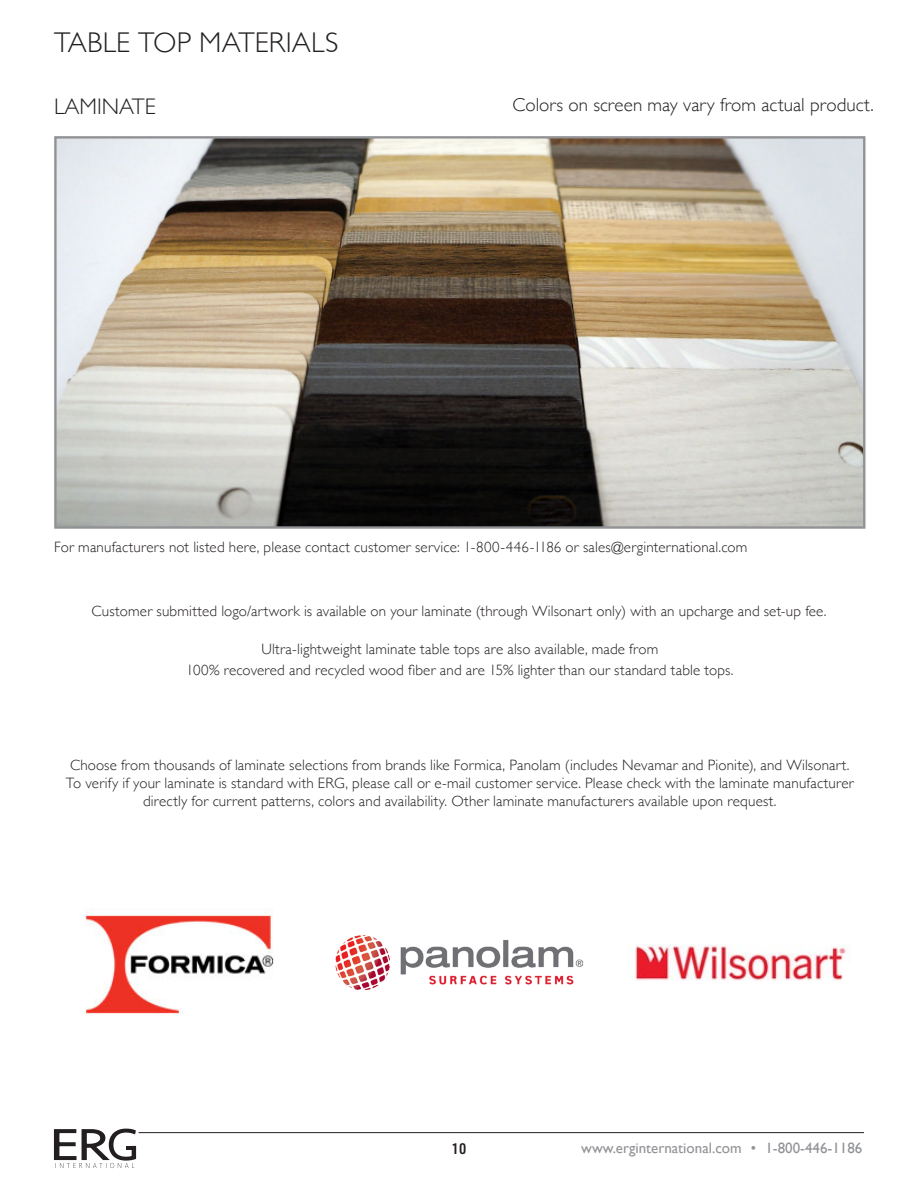
<style>
.page{position:relative;width:918px;height:1188px;background:#fff}
.page>*{position:absolute;margin:0;border:0;box-sizing:border-box;transform-origin:0 0}
.Headers{font:300 28.5px "Gill Sans";letter-spacing:.005em;color:#231f20}
.t1{font:300 22.5px "Gill Sans";color:#231f20}
.t2{font:300 18.9px "Gill Sans";letter-spacing:.005em;color:#231f20}
.Call_out_9_pt{font:300 15px/18px "Gill Sans";letter-spacing:.01em;color:#231f20;text-align:center}
.Detail_diminsion{font:300 15px "Gill Sans";letter-spacing:.01em;color:#231f20}
.t3{font:15px "Gill Sans";color:#919295}
.t4{font:600 15px "URWDIN Semi Cond";color:#231f20}
</style>
<div class="page">
<img style="left:57px;top:139px;width:805px;height:387px">
<div style="left:54px;top:136px;width:811px;height:393px;border:2px solid #919295"></div>
<img style="left:85px;top:909px;width:189px;height:106px">
<img style="left:335px;top:935px;width:249px;height:56px">
<img style="left:635px;top:944px;width:211px;height:37px">
<hr style="left:139px;top:1132px;width:725px;height:1px;background:#231f20">
<svg style="left:53px;top:1128px;width:84px;height:40px"></svg>
<p class="Headers" style="left:54px;top:20px;width:286px">TABLE TOP MATERIALS</p>
<p class="t1" style="left:54px;top:89px;width:103px">LAMINATE</p>
<p class="t2" style="left:513px;top:90px;width:363px">Colors on screen may vary from actual product.</p>
<p class="Call_out_9_pt" style="left:54px;top:537px;width:695px">For manufacturers not listed here, please contact customer service: 1-800-446-1186 or sales@erginternational.com</p>
<p class="Detail_diminsion" style="left:92px;top:599px;width:736px">Customer submitted logo/artwork is available on your laminate (through Wilsonart only) with an upcharge and set-up fee.</p>
<p class="Call_out_9_pt" style="left:186px;top:638px;width:549px;line-height:21px">Ultra-lightweight laminate table tops are also available, made from<br>100% recovered and recycled wood fiber and are 15% lighter than our standard table tops.</p>
<p class="Call_out_9_pt" style="left:66px;top:756px;width:790px">Choose from thousands of laminate selections from brands like Formica, Panolam (includes Nevamar and Pionite), and Wilsonart.<br>To verify if your laminate is standard with ERG, please call or e-mail customer service. Please check with the laminate manufacturer directly for current patterns, colors and availability. Other laminate manufacturers available upon request.</p>
<p class="t4" style="left:452px;top:1138px;width:16px">10</p>
<p class="t3" style="left:581px;top:1140px;width:283px">www.erginternational.com • 1-800-446-1186</p>
</div>
